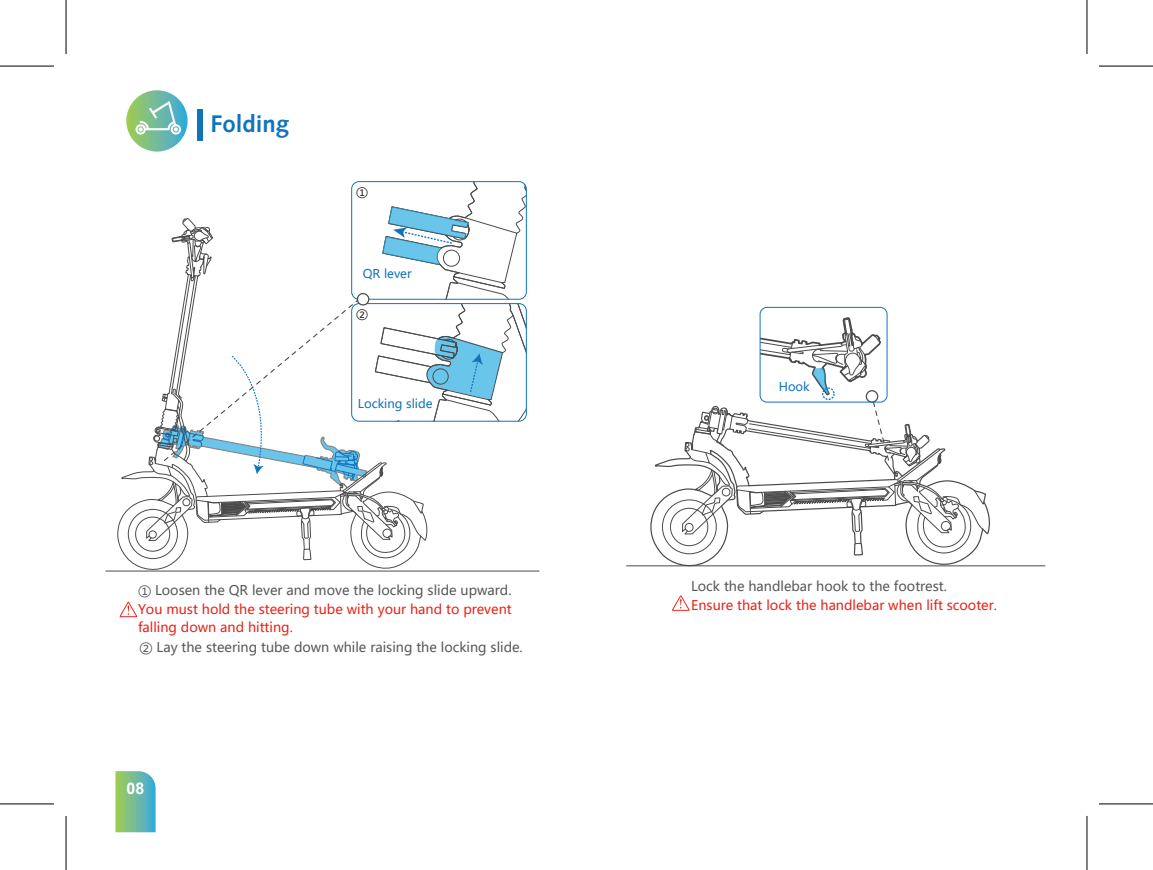
<style>
.page{position:relative;width:1153px;height:870px;background:#fff}
.page>*{position:absolute;margin:0;border:0;box-sizing:border-box;transform-origin:0 0}
.t1{font:700 24px "Syntax";color:#1074bc}
.t2{font:700 16px "Arial";color:#fff}
.t3{font:13.2px "Microsoft Ya Hei";color:#57585a}
.t4{font:13.2px/18.4px "Microsoft Ya Hei";color:#e72419}
.t5{font:12px "Microsoft Ya Hei";color:#1074bc}
.t6{font:12px "Microsoft Ya Hei";color:#231f20}
</style>
<div class="page">
<svg style="left:115px;top:471px;width:315px;height:101px"></svg>
<svg style="left:115px;top:771px;width:40px;height:60px;background:#76be9a"></svg>
<div style="left:197px;top:109px;width:6px;height:32px;background:#1074bc"></div>
<hr style="left:106px;top:570px;width:433px;height:1px;background:#4c4b4c">
<svg style="left:126px;top:90px;width:62px;height:61px"></svg>
<svg style="left:135px;top:101px;width:46px;height:34px;background:#8ec8b1"></svg>
<hr style="left:626px;top:565px;width:419px;height:1px;background:#4c4b4c">
<svg style="left:120px;top:601px;width:17px;height:15px"></svg>
<svg style="left:647px;top:458px;width:346px;height:153px"></svg>
<svg style="left:682px;top:307px;width:302px;height:252px"></svg>
<svg style="left:146px;top:181px;width:380px;height:382px"></svg>
<div style="left:822px;top:387px;width:12px;height:13px;border:1px dashed #1074bc;border-radius:50%"></div>
<hr style="left:0;top:66px;width:54px;height:1px;background:#000">
<hr style="left:1098px;top:66px;width:54px;height:1px;background:#000">
<hr style="left:0;top:803px;width:54px;height:1px;background:#000">
<hr style="left:1098px;top:803px;width:54px;height:1px;background:#000">
<hr style="left:66px;top:0;width:1px;height:54px;background:#000">
<hr style="left:66px;top:815px;width:1px;height:54px;background:#000">
<hr style="left:1086px;top:0;width:1px;height:54px;background:#000">
<hr style="left:1086px;top:815px;width:1px;height:54px;background:#000">
<h1 class="t1" style="left:210px;top:110px;width:80px">Folding</h1>
<p class="t6" style="left:356px;top:184px;width:13px">①</p>
<p class="t5" style="left:363px;top:265px;width:50px">QR lever</p>
<p class="t6" style="left:356px;top:306px;width:13px">②</p>
<p class="t5" style="left:358px;top:396px;width:76px">Locking slide</p>
<p class="t3" style="left:138px;top:581px;width:375px">① Loosen the QR lever and move the locking slide upward.</p>
<p class="t4" style="left:138px;top:599px;width:375px">You must hold the steering tube with your hand to prevent falling down and hitting.</p>
<p class="t3" style="left:139px;top:638px;width:385px">② Lay the steering tube down while raising the locking slide.</p>
<p class="t2" style="left:127px;top:776px;width:19px">08</p>
<p class="t5" style="left:778px;top:378px;width:33px">Hook</p>
<p class="t3" style="left:691px;top:577px;width:257px">Lock the handlebar hook to the footrest.</p>
<p class="t4" style="left:691px;top:595px;width:307px">Ensure that lock the handlebar when lift scooter.</p>
</div>
